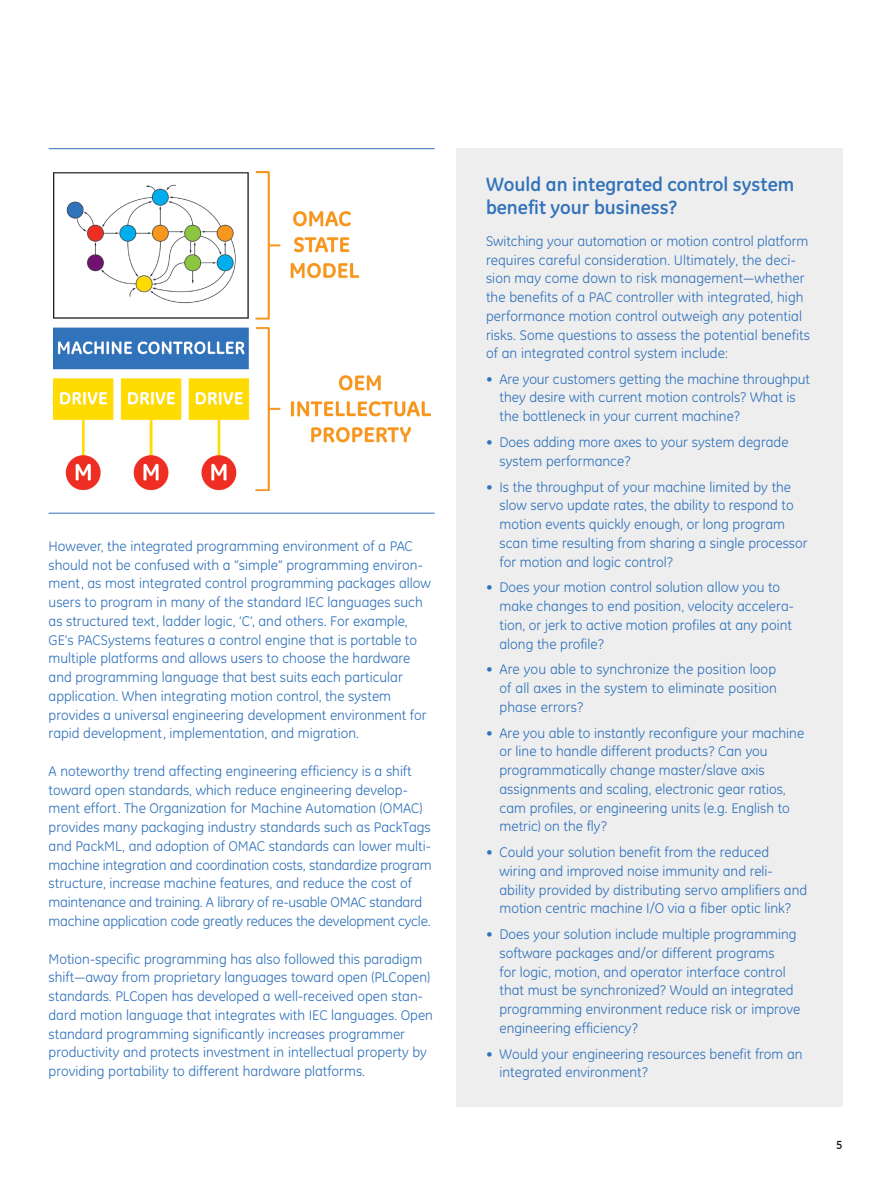
<style>
.page{position:relative;width:891px;height:1188px;background:#fff}
.page>*{position:absolute;margin:0;border:0;box-sizing:border-box;transform-origin:0 0}
.t1{font:700 19.5px/22.5px "GE Inspira";color:#3273ba}
.t2{font:14.25px/18.8px "GE Inspira";color:#3273ba}
.t3{font:700 12px "GE Inspira";color:#231f20}
</style>
<div class="page">
<img style="left:53px;top:172px;width:377px;height:318px">
<hr style="left:49px;top:148px;width:386px;height:1px;background:#3273ba">
<hr style="left:49px;top:513px;width:386px;height:1px;background:#3273ba">
<div style="left:456px;top:148px;width:386px;height:959px;background:#eeeeef"></div>
<p class="t2" style="left:49px;top:537px;width:384px">However, the integrated programming environment of a PAC should not be confused with a “simple” programming environ&shy;ment, as most integrated control programming packages allow users to program in many of the standard IEC languages such as structured text, ladder logic, ‘C’, and others. For example, GE’s PACSystems features a control engine that is portable to multiple platforms and allows users to choose the hardware and programming language that best suits each particular application. When integrating motion control, the system provides a universal engineering development environment for rapid development, implementation, and migration.</p>
<p class="t2" style="left:49px;top:762px;width:385px">A noteworthy trend affecting engineering efficiency is a shift toward open standards, which reduce engineering develop&shy;ment effort. The Organization for Machine Automation (OMAC) provides many packaging industry standards such as PackTags and PackML, and adoption of OMAC standards can lower multi&shy;machine integration and coordination costs, standardize program structure, increase machine features, and reduce the cost of maintenance and training. A library of re-usable OMAC standard machine application code greatly reduces the development cycle.</p>
<p class="t2" style="left:49px;top:949px;width:386px">Motion-specific programming has also followed this paradigm shift—away from proprietary languages toward open (PLCopen) standards. PLCopen has developed a well-received open stan&shy;dard motion language that integrates with IEC languages. Open standard programming significantly increases programmer productivity and protects investment in intellectual property by providing portability to different hardware platforms.</p>
<h1 class="t1" style="left:486px;top:173px;width:310px">Would an integrated control system benefit your business?</h1>
<p class="t2" style="left:486px;top:231px;width:325px">Switching your automation or motion control platform requires careful consideration. Ultimately, the deci&shy;sion may come down to risk management—whether the benefits of a PAC controller with integrated, high performance motion control outweigh any potential risks. Some questions to assess the potential benefits of an integrated control system include:</p>
<p class="t2" style="left:500px;top:369px;width:312px;text-indent:-14px">• Are your customers getting the machine throughput they desire with current motion controls? What is the bottleneck in your current machine?</p>
<p class="t2" style="left:500px;top:433px;width:291px;text-indent:-13px">• Does adding more axes to your system degrade system performance?</p>
<p class="t2" style="left:500px;top:477px;width:310px;text-indent:-13px">• Is the throughput of your machine limited by the slow servo update rates, the ability to respond to motion events quickly enough, or long program scan time resulting from sharing a single processor for motion and logic control?</p>
<p class="t2" style="left:500px;top:578px;width:296px;text-indent:-13px">• Does your motion control solution allow you to make changes to end position, velocity accelera&shy;tion, or jerk to active motion profiles at any point along the profile?</p>
<p class="t2" style="left:500px;top:660px;width:279px;text-align:justify;text-indent:-13px">• Are you able to synchronize the position loop of all axes in the system to eliminate position phase errors?</p>
<p class="t2" style="left:500px;top:723px;width:306px;text-indent:-13px">• Are you able to instantly reconfigure your machine or line to handle different products? Can you programmatically change master/slave axis assignments and scaling, electronic gear ratios, cam profiles, or engineering units (e.g. English to metric) on the fly?</p>
<p class="t2" style="left:500px;top:843px;width:309px;text-indent:-13px">• Could your solution benefit from the reduced wiring and improved noise immunity and reli&shy;ability provided by distributing servo amplifiers and motion centric machine I/O via a fiber optic link?</p>
<p class="t2" style="left:500px;top:925px;width:302px;text-indent:-13px">• Does your solution include multiple programming software packages and/or different programs<br>for logic, motion, and operator interface control that must be synchronized? Would an integrated programming environment reduce risk or improve engineering efficiency?</p>
<p class="t2" style="left:500px;top:1044px;width:305px;text-indent:-14px">• Would your engineering resources benefit from an integrated environment?</p>
<p class="t3" style="left:836px;top:1137px;width:8px">5</p>
</div>
